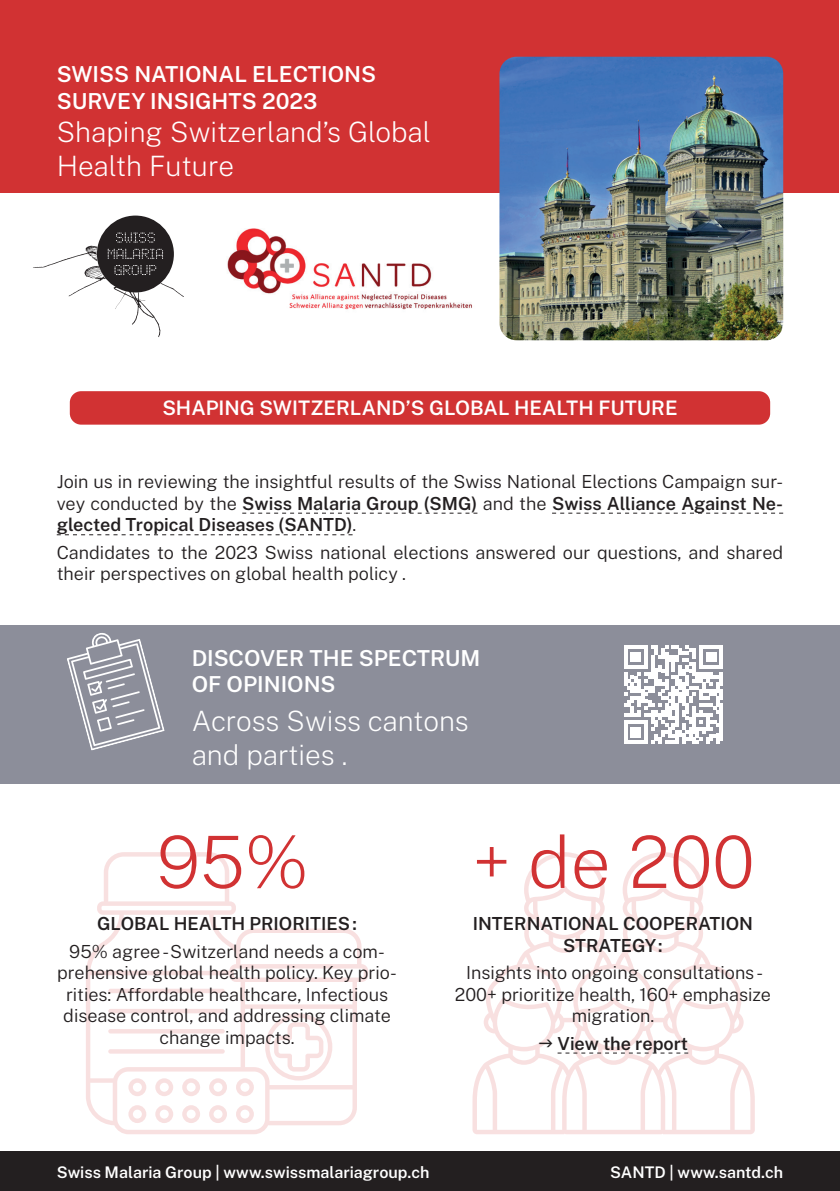
<style>
.page{position:relative;width:840px;height:1191px;background:#fff}
.page>*{position:absolute;margin:0;border:0;box-sizing:border-box;transform-origin:0 0}
.t1{font:200 72px "Public Sans";color:#d13233}
.t2{font:200 28px/33.6px "Public Sans";color:#fff}
.t3{font:600 22px/26.4px "Public Sans";color:#fff}
.t4{font:600 20px "Public Sans";color:#fff}
.t5{font:300 18px/21.6px "Public Sans";color:#231f20;text-align:center}
.t6{font:600 18px/21.6px "Public Sans";color:#231f20;text-align:center}
.t7{font:600 16px "Public Sans";color:#fff}
.s1{font-weight:600}
</style>
<div class="page">
<svg style="left:86px;top:852px;width:282px;height:282px"></svg>
<svg style="left:265px;top:1013px;width:67px;height:67px"></svg>
<svg style="left:155px;top:1078px;width:18px;height:18px"></svg>
<svg style="left:155px;top:1105px;width:18px;height:18px"></svg>
<svg style="left:128px;top:1078px;width:18px;height:18px"></svg>
<svg style="left:128px;top:1105px;width:18px;height:18px"></svg>
<svg style="left:182px;top:1078px;width:18px;height:18px"></svg>
<svg style="left:182px;top:1105px;width:18px;height:18px"></svg>
<svg style="left:209px;top:1078px;width:18px;height:18px"></svg>
<svg style="left:209px;top:1105px;width:18px;height:18px"></svg>
<svg style="left:236px;top:1078px;width:18px;height:18px"></svg>
<svg style="left:236px;top:1105px;width:18px;height:18px"></svg>
<svg style="left:472px;top:852px;width:282px;height:282px"></svg>
<div style="left:0;top:0;width:838px;height:193px;background:#d13233"></div>
<img style="left:499px;top:57px;width:283px;height:283px">
<div style="left:70px;top:391px;width:699px;height:33px;background:#d13233;border-radius:11px"></div>
<svg style="left:242px;top:512px;width:235px;height:1px"></svg>
<svg style="left:552px;top:512px;width:230px;height:1px"></svg>
<svg style="left:57px;top:534px;width:295px;height:1px"></svg>
<div style="left:0;top:1151px;width:839px;height:40px;background:#231f20"></div>
<div style="left:0;top:625px;width:839px;height:159px;background:#8c8e9a"></div>
<svg style="left:624px;top:645px;width:98px;height:99px"></svg>
<hr style="left:719px;top:703px;width:3px;height:37px;background:#fff">
<svg style="left:67px;top:633px;width:98px;height:117px"></svg>
<img style="left:33px;top:245px;width:151px;height:92px">
<div style="left:97px;top:215px;width:77px;height:77px;background:#231f20;border-radius:50%"></div>
<svg style="left:114px;top:265px;width:42px;height:10px"></svg>
<svg style="left:108px;top:249px;width:55px;height:10px"></svg>
<svg style="left:116px;top:232px;width:39px;height:11px"></svg>
<img style="left:227px;top:228px;width:245px;height:82px">
<svg style="left:539px;top:1039px;width:148px;height:14px"></svg>
<p class="t3" style="left:57px;top:60px;width:321px">SWISS NATIONAL ELECTIONS<br>SURVEY INSIGHTS 2023</p>
<h2 class="t2" style="left:57px;top:114px;width:375px">Shaping Switzerland’s Global<br>Health Future</h2>
<p class="t4" style="left:162px;top:394px;width:516px">SHAPING SWITZERLAND’S GLOBAL HEALTH FUTURE</p>
<p class="t5" style="left:57px;top:470px;width:727px;text-align:justify">Join us in reviewing the insightful results of the Swiss National Elections Campaign sur&shy;vey conducted by the <span class="s1">Swiss Malaria Group (SMG)</span> and the <span class="s1">Swiss Alliance Against Ne&shy;glected Tropical Diseases (SANTD)</span>.</p>
<p class="t5" style="left:57px;top:541px;width:727px;text-align:left">Candidates to the 2023 Swiss national elections answered our questions, and shared their perspectives on global health policy .</p>
<p class="t3" style="left:191px;top:644px;width:290px">DISCOVER THE SPECTRUM<br>OF OPINIONS</p>
<h2 class="t2" style="left:191px;top:703px;width:278px">Across Swiss cantons and parties .</h2>
<h1 class="t1" style="left:156px;top:814px;width:153px">95%</h1>
<p class="t6" style="left:97px;top:912px;width:261px">GLOBAL HEALTH PRIORITIES:</p>
<p class="t5" style="left:57px;top:939px;width:341px">95% agree - Switzerland needs a com&shy;prehensive global health policy. Key prio&shy;rities: Affordable healthcare, Infectious disease control, and addressing climate change impacts.</p>
<h1 class="t1" style="left:472px;top:814px;width:284px">+ de 200</h1>
<p class="t6" style="left:472px;top:912px;width:282px">INTERNATIONAL COOPERATION<br>STRATEGY:</p>
<p class="t5" style="left:454px;top:961px;width:317px">Insights into ongoing consultations -<br>200+ prioritize health, 160+ emphasize migration.</p>
<p class="t6" style="left:557px;top:1031px;width:132px">View the report</p>
<p class="t7" style="left:57px;top:1161px;width:374px">Swiss Malaria Group | www.swissmalariagroup.ch</p>
<p class="t7" style="left:610px;top:1161px;width:174px">SANTD | www.santd.ch</p>
</div>
